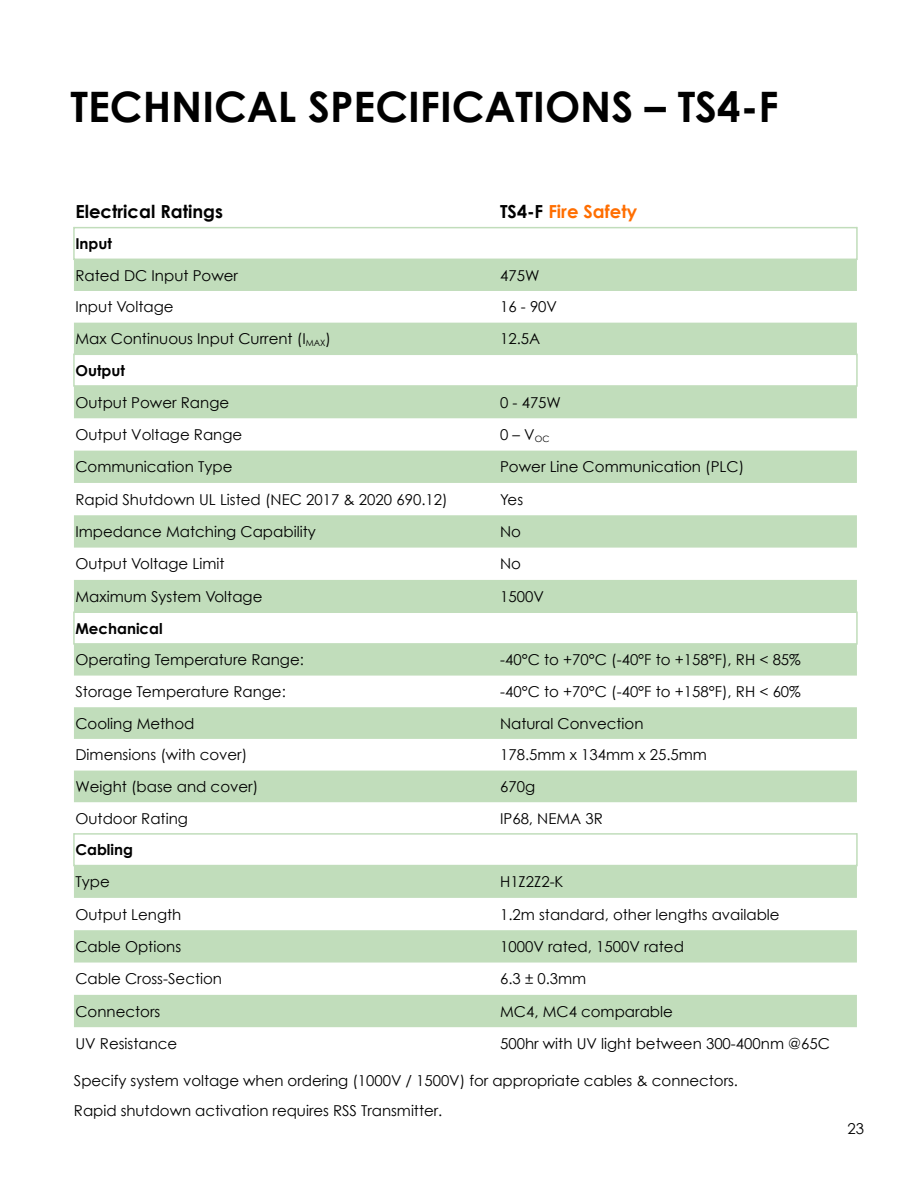
<style>
.page{position:relative;width:918px;height:1188px;background:#fff}
.page>*{position:absolute;margin:0;border:0;box-sizing:border-box;transform-origin:0 0}
.t1{font:700 42px "Century Gothic";color:#000}
.t2{font:700 18px "Century Gothic";color:#000}
.t3{font:700 18px "Century Gothic";color:#ff6e00}
.t4{font:15px/30px "Century Gothic";color:#000}
.t5{font:700 15px "Century Gothic";color:#000}
.s1{color:#000}
</style>
<div class="page">
<svg style="left:74px;top:260px;width:783px;height:94px;fill:#c1ddbb"></svg>
<svg style="left:74px;top:387px;width:783px;height:225px;fill:#c1ddbb"></svg>
<hr style="left:73px;top:227px;width:2px;height:33px;background:#c1ddbb">
<hr style="left:856px;top:227px;width:2px;height:33px;background:#c1ddbb">
<hr style="left:73px;top:354px;width:2px;height:33px;background:#c1ddbb">
<hr style="left:856px;top:354px;width:2px;height:33px;background:#c1ddbb">
<hr style="left:74px;top:227px;width:783px;height:1px;background:#c1ddbb">
<hr style="left:74px;top:259px;width:783px;height:1px;background:#c1ddbb">
<hr style="left:74px;top:354px;width:783px;height:1px;background:#c1ddbb">
<hr style="left:74px;top:385px;width:783px;height:2px;background:#c1ddbb">
<svg style="left:74px;top:645px;width:783px;height:94px;fill:#c1ddbb"></svg>
<svg style="left:74px;top:771px;width:783px;height:256px"></svg>
<hr style="left:73px;top:612px;width:2px;height:33px;background:#c1ddbb">
<hr style="left:856px;top:612px;width:2px;height:33px;background:#c1ddbb">
<hr style="left:73px;top:833px;width:2px;height:33px;background:#c1ddbb">
<hr style="left:856px;top:833px;width:2px;height:33px;background:#c1ddbb">
<hr style="left:74px;top:612px;width:783px;height:1px;background:#c1ddbb">
<hr style="left:74px;top:643px;width:783px;height:2px;background:#c1ddbb">
<hr style="left:74px;top:833px;width:783px;height:2px;background:#c1ddbb">
<hr style="left:74px;top:865px;width:783px;height:1px;background:#c1ddbb">
<h1 class="t1" style="left:71px;top:91px;width:709px">TECHNICAL SPECIFICATIONS – TS4-F</h1>
<p class="t2" style="left:75px;top:205px;width:149px">Electrical Ratings</p>
<p class="t3" style="left:500px;top:205px;width:139px"><span class="s1">TS4-F</span> Fire Safety</p>
<p class="t5" style="left:75px;top:238px;width:38px">Input</p>
<p class="t4" style="left:75px;top:262px;width:164px">Rated DC Input Power</p>
<p class="t4" style="left:500px;top:262px;width:41px">475W</p>
<p class="t4" style="left:75px;top:293px;width:100px">Input Voltage</p>
<p class="t4" style="left:500px;top:293px;width:59px">16 - 90V</p>
<p class="t4" style="left:75px;top:325px;width:257px">Max Continuous Input Current (I<sub>MAX</sub>)</p>
<p class="t4" style="left:500px;top:325px;width:42px">12.5A</p>
<p class="t5" style="left:75px;top:364px;width:51px">Output</p>
<p class="t4" style="left:75px;top:389px;width:155px">Output Power Range</p>
<p class="t4" style="left:500px;top:389px;width:62px">0 - 475W</p>
<p class="t4" style="left:75px;top:421px;width:168px">Output Voltage Range</p>
<p class="t4" style="left:500px;top:421px;width:51px">0 – V<sub>OC</sub></p>
<p class="t4" style="left:75px;top:453px;width:159px">Communication Type</p>
<p class="t4" style="left:500px;top:453px;width:246px">Power Line Communication (PLC)</p>
<p class="t4" style="left:75px;top:486px;width:374px">Rapid Shutdown UL Listed (NEC 2017 &amp; 2020 690.12)</p>
<p class="t4" style="left:500px;top:486px;width:25px">Yes</p>
<p class="t4" style="left:75px;top:518px;width:242px">Impedance Matching Capability</p>
<p class="t4" style="left:500px;top:518px;width:22px">No</p>
<p class="t4" style="left:75px;top:550px;width:151px">Output Voltage Limit</p>
<p class="t4" style="left:500px;top:550px;width:22px">No</p>
<p class="t4" style="left:75px;top:583px;width:189px">Maximum System Voltage</p>
<p class="t4" style="left:500px;top:583px;width:45px">1500V</p>
<p class="t5" style="left:75px;top:622px;width:89px">Mechanical</p>
<p class="t4" style="left:75px;top:646px;width:230px">Operating Temperature Range:</p>
<p class="t4" style="left:500px;top:646px;width:302px">-40°C to +70°C (-40°F to +158°F), RH &lt; 85%</p>
<p class="t4" style="left:75px;top:678px;width:212px">Storage Temperature Range:</p>
<p class="t4" style="left:500px;top:678px;width:302px">-40°C to +70°C (-40°F to +158°F), RH &lt; 60%</p>
<p class="t4" style="left:75px;top:710px;width:121px">Cooling Method</p>
<p class="t4" style="left:500px;top:710px;width:145px">Natural Convection</p>
<p class="t4" style="left:75px;top:741px;width:173px">Dimensions (with cover)</p>
<p class="t4" style="left:500px;top:741px;width:208px">178.5mm x 134mm x 25.5mm</p>
<p class="t4" style="left:75px;top:773px;width:184px">Weight (base and cover)</p>
<p class="t4" style="left:500px;top:773px;width:37px">670g</p>
<p class="t4" style="left:75px;top:805px;width:114px">Outdoor Rating</p>
<p class="t4" style="left:500px;top:805px;width:104px">IP68, NEMA 3R</p>
<p class="t5" style="left:75px;top:844px;width:59px">Cabling</p>
<p class="t4" style="left:75px;top:868px;width:36px">Type</p>
<p class="t4" style="left:500px;top:868px;width:65px">H1Z2Z2-K</p>
<p class="t4" style="left:75px;top:901px;width:107px">Output Length</p>
<p class="t4" style="left:500px;top:901px;width:281px">1.2m standard, other lengths available</p>
<p class="t4" style="left:75px;top:933px;width:107px">Cable Options</p>
<p class="t4" style="left:500px;top:933px;width:185px">1000V rated, 1500V rated</p>
<p class="t4" style="left:75px;top:965px;width:148px">Cable Cross-Section</p>
<p class="t4" style="left:500px;top:965px;width:88px">6.3 ± 0.3mm</p>
<p class="t4" style="left:75px;top:997px;width:87px">Connectors</p>
<p class="t4" style="left:500px;top:997px;width:174px">MC4, MC4 comparable</p>
<p class="t4" style="left:75px;top:1030px;width:103px">UV Resistance</p>
<p class="t4" style="left:500px;top:1030px;width:331px">500hr with UV light between 300-400nm @65C</p>
<p class="t4" style="left:74px;top:1066px;width:666px">Specify system voltage when ordering (1000V / 1500V) for appropriate cables &amp; connectors.<br>Rapid shutdown activation requires RSS Transmitter.</p>
<p class="t4" style="left:847px;top:1115px;width:18px">23</p>
</div>
